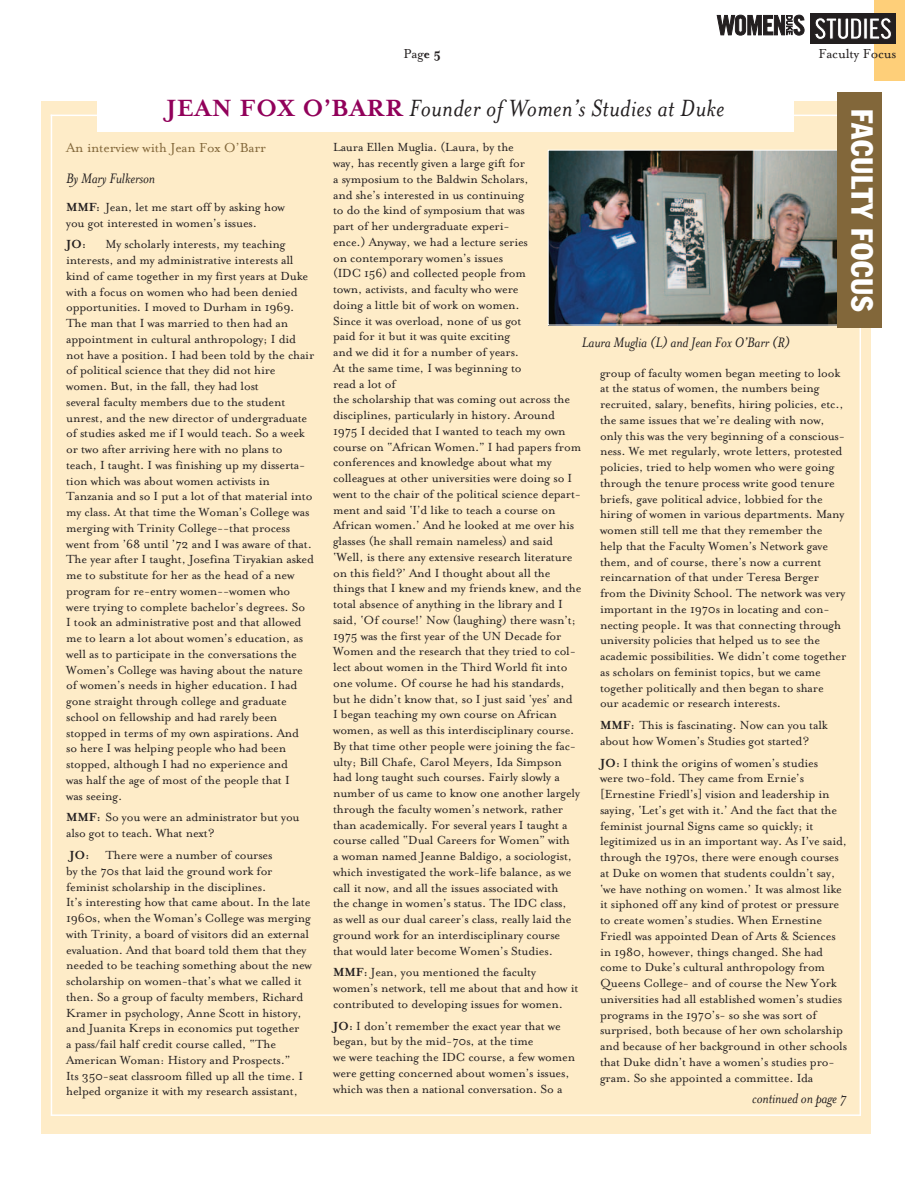
<style>
.page{position:relative;width:918px;height:1188px;background:#fff}
.page>*{position:absolute;margin:0;border:0;box-sizing:border-box;transform-origin:0 0}
.t1{font:condensed 30px "Franklin Gothic";letter-spacing:.02em;color:#fff}
.t2{font:italic 27px "Mrs Eaves";letter-spacing:.01em;color:#231f20}
.t3{font:italic 15.75px "Mrs Eaves";letter-spacing:-.01em;color:#231f20}
.t4{font:15px "Mrs Eaves Roman";letter-spacing:-.01em;color:#82673a}
.t5{font:15px "Mrs Eaves Roman";letter-spacing:-.01em;color:#231f20}
.t6{font:13.5px/15.8px "Mrs Eaves Roman";letter-spacing:-.01em;color:#231f20}
.t7{font:700 13.5px "Mrs Eaves";color:#231f20}
.s1{font-family:"Mrs Eaves";font-weight:700}
.s2{font-weight:700;font-style:normal;color:#91015a}
</style>
<div class="page">
<div style="left:874px;top:0;width:30px;height:81px;background:#fecf79"></div>
<div style="left:810px;top:13px;width:85px;height:31px;background:#231f20"></div>
<svg style="left:815px;top:18px;width:47px;height:22px"></svg>
<hr style="left:864px;top:18px;width:3px;height:21px;background:#fff">
<svg style="left:869px;top:18px;width:23px;height:22px"></svg>
<svg style="left:717px;top:15px;width:87px;height:20px"></svg>
<div style="left:41px;top:101px;width:830px;height:1033px;background:#feecc8"></div>
<hr style="left:51px;top:115px;width:806px;height:1px;background:#fff">
<hr style="left:860px;top:118px;width:1px;height:998px;background:#fff">
<hr style="left:51px;top:115px;width:1px;height:1001px;background:#fff">
<hr style="left:51px;top:1114px;width:810px;height:2px;background:#fff">
<img style="left:550px;top:152px;width:288px;height:171px">
<div style="left:838px;top:93px;width:44px;height:235px;background:#82673a"></div>
<div style="left:97px;top:95px;width:697px;height:37px;background:#fff"></div>
<p class="t5" style="left:404px;top:44px;width:39px">Pag<span class="s1">e 5</span></p>
<p class="t5" style="left:819px;top:44px;width:79px">Faculty Focus</p>
<h2 class="t2" style="left:166px;top:91px;width:560px"><span class="s2">JEAN FOX O’BARR</span> Founder of Women’s Studies at Duke</h2>
<h1 class="t1" style="left:873px;top:109px;width:204px;rotate:90deg">FACULTY FOCUS</h1>
<p class="t6" style="left:333px;top:139px;width:250px">Laura Ellen Muglia. (Laura, by the<br>way, has recently given a large gift for<br>a symposium to the Baldwin Scholars,<br>and she’s interested in us continuing<br>to do the kind of symposium that was<br>part of her undergraduate experi-<br>ence.) Anyway, we had a lecture series<br>on contemporary women’s issues<br>(IDC 156) and collected people from<br>town, activists, and faculty who were<br>doing a little bit of work on women.<br>Since it was overload, none of us got<br>paid for it but it was quite exciting<br>and we did it for a number of years.<br>At the same time, I was beginning to<br>read a lot of<br>the scholarship that was coming out across the disciplines, particularly in history. Around 1975 I decided that I wanted to teach my own course on “African Women.” I had papers from conferences and knowledge about what my colleagues at other universities were doing so I went to the chair of the political science depart&shy;ment and said ‘I’d like to teach a course on African women.’ And he looked at me over his glasses (he shall remain nameless) and said ‘Well, is there any extensive research literature on this field?’ And I thought about all the things that I knew and my friends knew, and the total absence of anything in the library and I said, ‘Of course!’ Now (laughing) there wasn’t; 1975 was the first year of the UN Decade for Women and the research that they tried to col&shy;lect about women in the Third World fit into one volume. Of course he had his standards, but he didn’t know that, so I just said ‘yes’ and<br>I began teaching my own course on African women, as well as this interdisciplinary course.<br>By that time other people were joining the fac&shy;ulty; Bill Chafe, Carol Meyers, Ida Simpson had long taught such courses. Fairly slowly a number of us came to know one another largely through the faculty women’s network, rather than academically. For several years I taught a course called “Dual Careers for Women” with<br>a woman named Jeanne Baldigo, a sociologist, which investigated the work-life balance, as we call it now, and all the issues associated with<br>the change in women’s status. The IDC class,<br>as well as our dual career’s class, really laid the ground work for an interdisciplinary course that would later become Women’s Studies.</p>
<p class="t6" style="left:333px;top:964px;width:247px"><span class="s1">MMF:</span> Jean, you mentioned the faculty women’s network, tell me about that and how it contributed to developing issues for women.</p>
<p class="t6" style="left:333px;top:1017px;width:244px"><span class="s1">JO:</span> I don’t remember the exact year that we began, but by the mid-70s, at the time<br>we were teaching the IDC course, a few women were getting concerned about women’s issues, which was then a national conversation. So a</p>
<p class="t4" style="left:66px;top:138px;width:201px">An interview with Jean Fox O’Barr</p>
<p class="t3" style="left:66px;top:168px;width:91px">By Mary Fulkerson</p>
<p class="t6" style="left:66px;top:198px;width:220px"><span class="s1">MMF:</span> Jean, let me start off by asking how you got interested in women’s issues.</p>
<p class="t7" style="left:66px;top:236px;width:21px">JO:</p>
<p class="t6" style="left:66px;top:236px;width:250px;text-indent:39px">My scholarly interests, my teaching interests, and my administrative interests all kind of came together in my first years at Duke with a focus on women who had been denied opportunities. I moved to Durham in 1969.<br>The man that I was married to then had an appointment in cultural anthropology; I did not have a position. I had been told by the chair of political science that they did not hire women. But, in the fall, they had lost<br>several faculty members due to the student unrest, and the new director of undergraduate of studies asked me if I would teach. So a week or two after arriving here with no plans to teach, I taught. I was finishing up my disserta&shy;tion which was about women activists in Tanzania and so I put a lot of that material into my class. At that time the Woman’s College was merging with Trinity College--that process went from ’68 until ’72 and I was aware of that.<br>The year after I taught, Josefina Tiryakian asked me to substitute for her as the head of a new program for re-entry women--women who were trying to complete bachelor’s degrees. So<br>I took an administrative post and that allowed me to learn a lot about women’s education, as well as to participate in the conversations the Women’s College was having about the nature of women’s needs in higher education. I had gone straight through college and graduate school on fellowship and had rarely been stopped in terms of my own aspirations. And<br>so here I was helping people who had been stopped, although I had no experience and<br>was half the age of most of the people that I<br>was seeing.</p>
<p class="t6" style="left:66px;top:809px;width:235px"><span class="s1">MMF:</span> So you were an administrator but you also got to teach. What next?</p>
<p class="t6" style="left:66px;top:847px;width:247px"><span class="s1">JO:</span> There were a number of courses<br>by the 70s that laid the ground work for feminist scholarship in the disciplines.<br>It’s interesting how that came about. In the late 1960s, when the Woman’s College was merging with Trinity, a board of visitors did an external evaluation. And that board told them that they needed to be teaching something about the new scholarship on women-that’s what we called it then. So a group of faculty members, Richard Kramer in psychology, Anne Scott in history, and Juanita Kreps in economics put together<br>a pass/fail half credit course called, “The American Woman: History and Prospects.”<br>Its 350-seat classroom filled up all the time. I helped organize it with my research assistant,</p>
<p class="t3" style="left:582px;top:332px;width:210px">Laura Muglia (L) and Jean Fox O’Barr (R)</p>
<p class="t6" style="left:600px;top:364px;width:248px">group of faculty women began meeting to look at the status of women, the numbers being recruited, salary, benefits, hiring policies, etc., the same issues that we’re dealing with now, only this was the very beginning of a conscious&shy;ness. We met regularly, wrote letters, protested policies, tried to help women who were going through the tenure process write good tenure briefs, gave political advice, lobbied for the hiring of women in various departments. Many women still tell me that they remember the help that the Faculty Women’s Network gave them, and of course, there’s now a current reincarnation of that under Teresa Berger from the Divinity School. The network was very important in the 1970s in locating and con&shy;necting people. It was that connecting through university policies that helped us to see the academic possibilities. We didn’t come together as scholars on feminist topics, but we came together politically and then began to share<br>our academic or research interests.</p>
<p class="t6" style="left:600px;top:717px;width:229px"><span class="s1">MMF:</span> This is fascinating. Now can you talk about how Women’s Studies got started?</p>
<p class="t6" style="left:600px;top:754px;width:249px"><span class="s1">JO:</span> I think the origins of women’s studies<br>were two-fold. They came from Ernie’s [Ernestine Friedl’s] vision and leadership in saying, ‘Let’s get with it.’ And the fact that the feminist journal Signs came so quickly; it legitimized us in an important way. As I’ve said, through the 1970s, there were enough courses at Duke on women that students couldn’t say, ‘we have nothing on women.’ It was almost like it siphoned off any kind of protest or pressure to create women’s studies. When Ernestine Friedl was appointed Dean of Arts &amp; Sciences in 1980, however, things changed. She had come to Duke’s cultural anthropology from Queens College- and of course the New York universities had all established women’s studies programs in the 1970’s- so she was sort of surprised, both because of her own scholarship and because of her background in other schools that Duke didn’t have a women’s studies pro&shy;gram. So she appointed a committee. Ida</p>
<p class="t3" style="left:752px;top:1088px;width:96px">continued on page 7</p>
</div>
